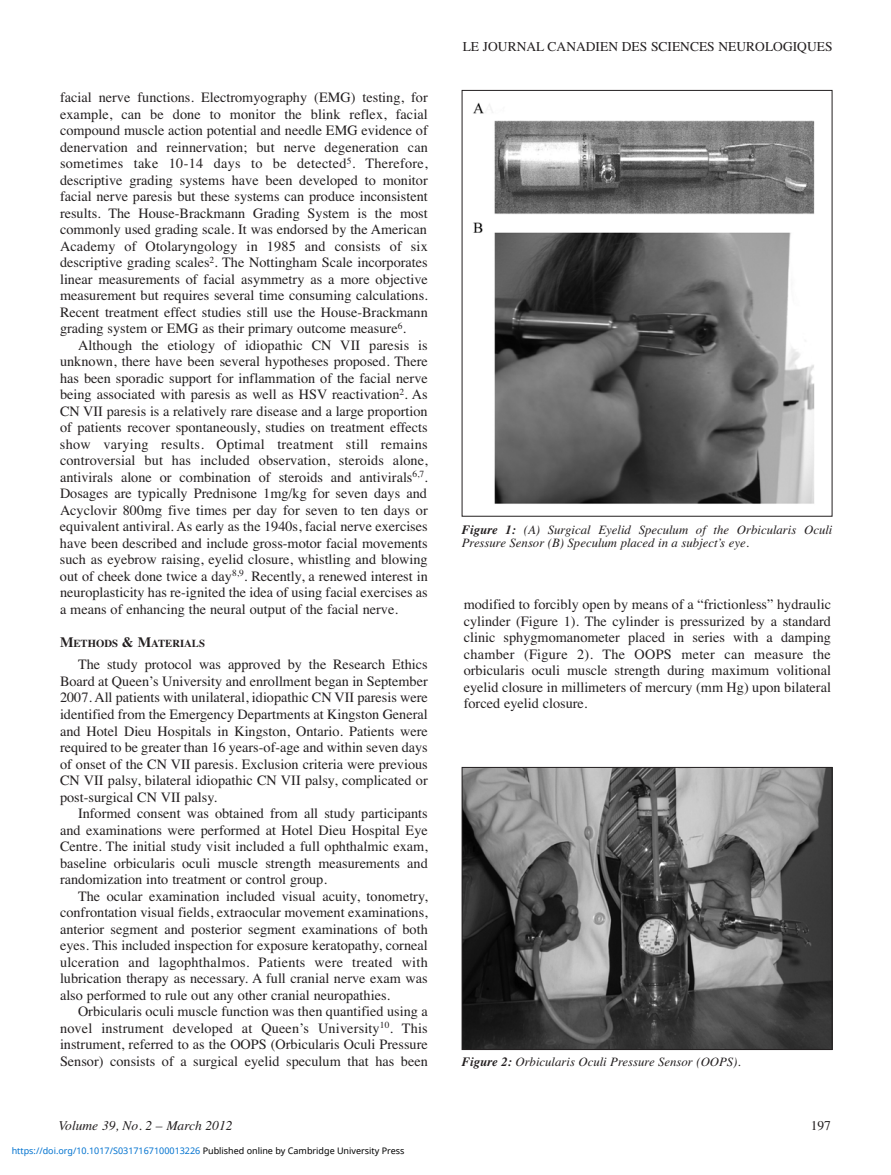
<style>
.page{position:relative;width:891px;height:1175px;background:#fff}
.page>*{position:absolute;margin:0;border:0;box-sizing:border-box;transform-origin:0 0}
.t1{font:14.25px/16.5px "Times";color:#231f20;text-align:justify}
.t2{font:13.5px "Times";color:#231f20}
.t3{font:italic 13.5px "Times";color:#231f20}
.t4{font:italic 12.75px/13.5px "Times";color:#231f20}
.t5{font:700 10.65px "Times";color:#231f20}
.t6{font:9px "Noto Sans";color:#0172cf}
.s1{font-size:14.25px}
.s2{font-weight:700}
.s3{color:#000}
</style>
<div class="page">
<img style="left:473px;top:102px;width:342px;height:402px">
<img style="left:464px;top:769px;width:366px;height:278px">
<div style="left:462px;top:767px;width:370px;height:282px;border:1px solid #231f20"></div>
<p class="t1" style="left:60px;top:89px;width:369px">facial nerve functions. Electromyography (EMG) testing, for example, can be done to monitor the blink reflex, facial compound muscle action potential and needle EMG evidence of denervation and reinnervation; but nerve degeneration can sometimes take 10-14 days to be detected<sup>5</sup>. Therefore, descriptive grading systems have been developed to monitor facial nerve paresis but these systems can produce inconsistent results. The House-Brackmann Grading System is the most commonly used grading scale. It was endorsed by the American Academy of Otolaryngology in 1985 and consists of six descriptive grading scales<sup>2</sup>. The Nottingham Scale incorporates linear measurements of facial asymmetry as a more objective measurement but requires several time consuming calculations.<br>Recent treatment effect studies still use the House-Brackmann grading system or EMG as their primary outcome measure<sup>6</sup>.</p>
<p class="t1" style="left:60px;top:337px;width:369px;text-indent:18px">Although the etiology of idiopathic CN VII paresis is unknown, there have been several hypotheses proposed. There has been sporadic support for inflammation of the facial nerve being associated with paresis as well as HSV reactivation<sup>2</sup>. As CN VII paresis is a relatively rare disease and a large proportion of patients recover spontaneously, studies on treatment effects show varying results. Optimal treatment still remains controversial but has included observation, steroids alone, antivirals alone or combination of steroids and antivirals<sup>6,7</sup>.<br>Dosages are typically Prednisone 1mg/kg for seven days and Acyclovir 800mg five times per day for seven to ten days or equivalent antiviral. As early as the 1940s, facial nerve exercises have been described and include gross-motor facial movements such as eyebrow raising, eyelid closure, whistling and blowing out of cheek done twice a day<sup>8,9</sup>. Recently, a renewed interest in neuroplasticity has re-ignited the idea of using facial exercises as a means of enhancing the neural output of the facial nerve.</p>
<p class="t5" style="left:60px;top:637px;width:147px"><span class="s1">M</span>ETHODS <span class="s1">&amp; M</span>ATERIALS</p>
<p class="t1" style="left:60px;top:656px;width:369px;text-indent:18px">The study protocol was approved by the Research Ethics Board at Queen’s University and enrollment began in September 2007. All patients with unilateral, idiopathic CN VII paresis were identified from the Emergency Departments at Kingston General and Hotel Dieu Hospitals in Kingston, Ontario. Patients were required to be greater than 16 years-of-age and within seven days of onset of the CN VII paresis. Exclusion criteria were previous CN VII palsy, bilateral idiopathic CN VII palsy, complicated or post-surgical CN VII palsy.</p>
<p class="t1" style="left:60px;top:805px;width:369px;text-indent:18px">Informed consent was obtained from all study participants and examinations were performed at Hotel Dieu Hospital Eye Centre. The initial study visit included a full ophthalmic exam, baseline orbicularis oculi muscle strength measurements and randomization into treatment or control group.</p>
<p class="t1" style="left:60px;top:887px;width:369px;text-indent:18px">The ocular examination included visual acuity, tonometry, confrontation visual fields, extraocular movement examinations, anterior segment and posterior segment examinations of both eyes. This included inspection for exposure keratopathy, corneal ulceration and lagophthalmos. Patients were treated with lubrication therapy as necessary. A full cranial nerve exam was also performed to rule out any other cranial neuropathies.</p>
<p class="t1" style="left:60px;top:1003px;width:369px;text-indent:18px">Orbicularis oculi muscle function was then quantified using a novel instrument developed at Queen’s University<sup>10</sup>. This instrument, referred to as the OOPS (Orbicularis Oculi Pressure Sensor) consists of a surgical eyelid speculum that has been</p>
<p class="t2" style="left:463px;top:38px;width:371px">LE JOURNAL CANADIEN DES SCIENCES NEUROLOGIQUES</p>
<p class="t4" style="left:462px;top:522px;width:372px"><span class="s2">Figure 1:</span> (A) Surgical Eyelid Speculum of the Orbicularis Oculi<br>Pressure Sensor (B) Speculum placed in a subject’s eye.</p>
<p class="t1" style="left:464px;top:596px;width:369px">modified to forcibly open by means of a “frictionless” hydraulic cylinder (Figure 1). The cylinder is pressurized by a standard clinic sphygmomanometer placed in series with a damping chamber (Figure 2). The OOPS meter can measure the orbicularis oculi muscle strength during maximum volitional eyelid closure in millimeters of mercury (mm Hg) upon bilateral forced eyelid closure.</p>
<p class="t4" style="left:462px;top:1054px;width:280px"><span class="s2">Figure 2:</span> Orbicularis Oculi Pressure Sensor (OOPS).</p>
<p class="t3" style="left:59px;top:1117px;width:176px">Volume 39, No. 2 – March 2012</p>
<p class="t2" style="left:811px;top:1117px;width:22px">197</p>
<p class="t6" style="left:12px;top:1143px;width:394px">https://doi.org/10.1017/S0317167100013226 <span class="s3">Published online by Cambridge University Press</span></p>
</div>
